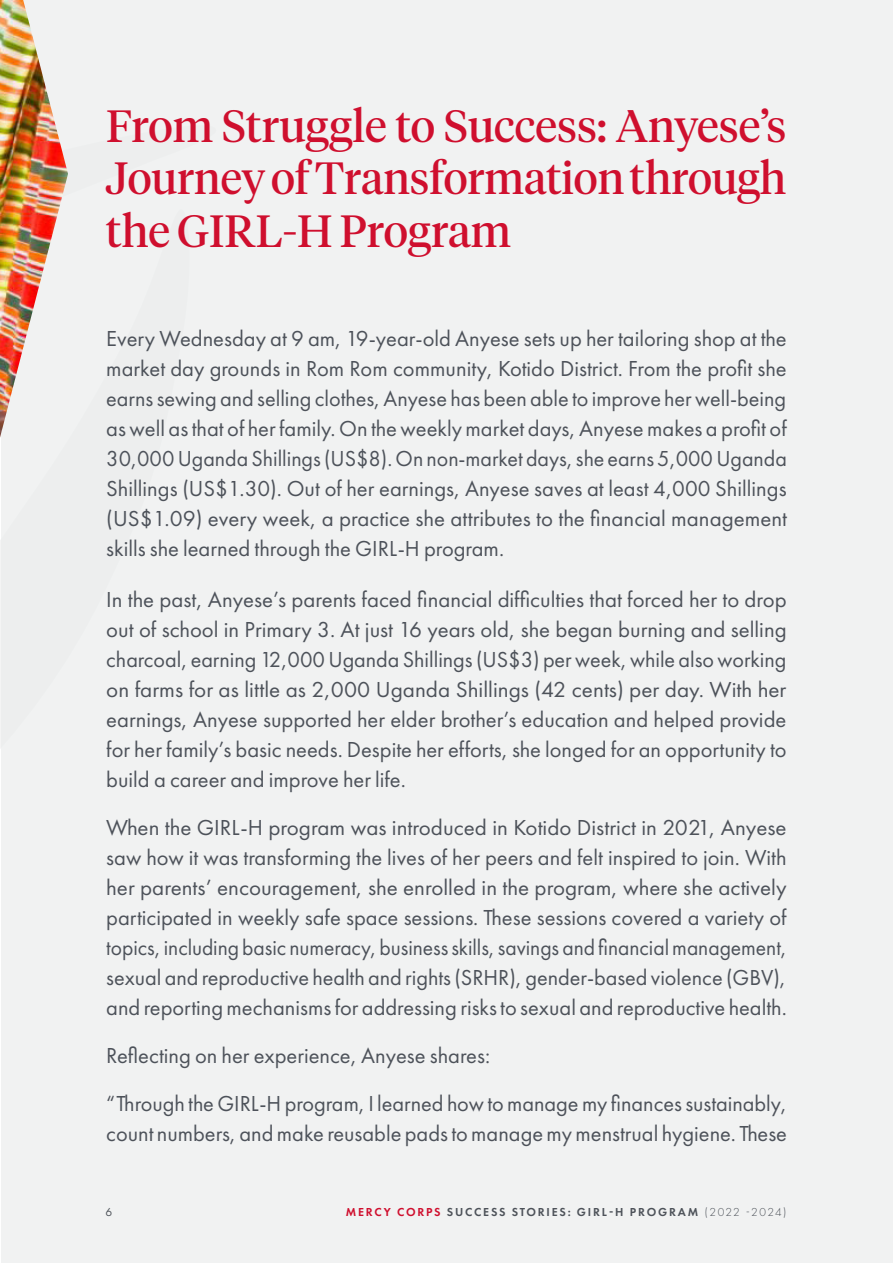
<style>
.page{position:relative;width:893px;height:1263px;background:#fff}
.page>*{position:absolute;margin:0;border:0;box-sizing:border-box;transform-origin:0 0}
.Title_Text{font:45px/52.5px "Tiempos Headline";color:#cf0f2e;text-align:justify}
.Body_Text{font:22.5px/30px "Futura PT";color:#4d525a;text-align:justify}
.t1{font:600 12px "Futura PT";letter-spacing:.15em;color:#4d5259}
.t2{font:12px "Futura PT";color:#4d5259}
.s1{color:#cf0f2e}
.s2{font-weight:300}
</style>
<div class="page">
<div style="left:1px;top:0;width:891px;height:1263px;background:#f1f2f2"></div>
<img style="left:0;top:0;width:68px;height:438px">
<p class="Title_Text" style="left:106px;top:97px;width:682px">From Struggle to Success: Anyese’s Journey of Transformation through the GIRL-H Program</p>
<p class="Body_Text" style="left:106px;top:323px;width:682px">Every Wednesday at 9 am, 19-year-old Anyese sets up her tailoring shop at the market day grounds in Rom Rom community, Kotido District. From the profit she earns sewing and selling clothes, Anyese has been able to improve her well-being as well as that of her family. On the weekly market days, Anyese makes a profit of 30,000 Uganda Shillings (US$8). On non-market days, she earns 5,000 Uganda Shillings (US$1.30). Out of her earnings, Anyese saves at least 4,000 Shillings (US$1.09) every week, a practice she attributes to the financial management skills she learned through the GIRL-H program.</p>
<p class="Body_Text" style="left:106px;top:584px;width:682px">In the past, Anyese’s parents faced financial difficulties that forced her to drop out of school in Primary 3. At just 16 years old, she began burning and selling charcoal, earning 12,000 Uganda Shillings (US$3) per week, while also working on farms for as little as 2,000 Uganda Shillings (42 cents) per day. With her earnings, Anyese supported her elder brother’s education and helped provide for her family’s basic needs. Despite her efforts, she longed for an opportunity to build a career and improve her life.</p>
<p class="Body_Text" style="left:106px;top:812px;width:682px">When the GIRL-H program was introduced in Kotido District in 2021, Anyese saw how it was transforming the lives of her peers and felt inspired to join. With her parents’ encouragement, she enrolled in the program, where she actively participated in weekly safe space sessions. These sessions covered a variety of topics, including basic numeracy, business skills, savings and financial management, sexual and reproductive health and rights (SRHR), gender-based violence (GBV), and reporting mechanisms for addressing risks to sexual and reproductive health.</p>
<p class="Body_Text" style="left:106px;top:1040px;width:385px">Reflecting on her experience, Anyese shares:</p>
<p class="Body_Text" style="left:106px;top:1088px;width:682px">“Through the GIRL-H program, I learned how to manage my finances sustainably, count numbers, and make reusable pads to manage my menstrual hygiene. These</p>
<p class="t2" style="left:106px;top:1204px;width:8px">6</p>
<p class="t1" style="left:346px;top:1204px;width:442px"><span class="s1">MERCY CORPS</span> SUCCESS STORIES: GIRL-H PROGRAM <span class="s2">(2022 -2024)</span></p>
</div>
